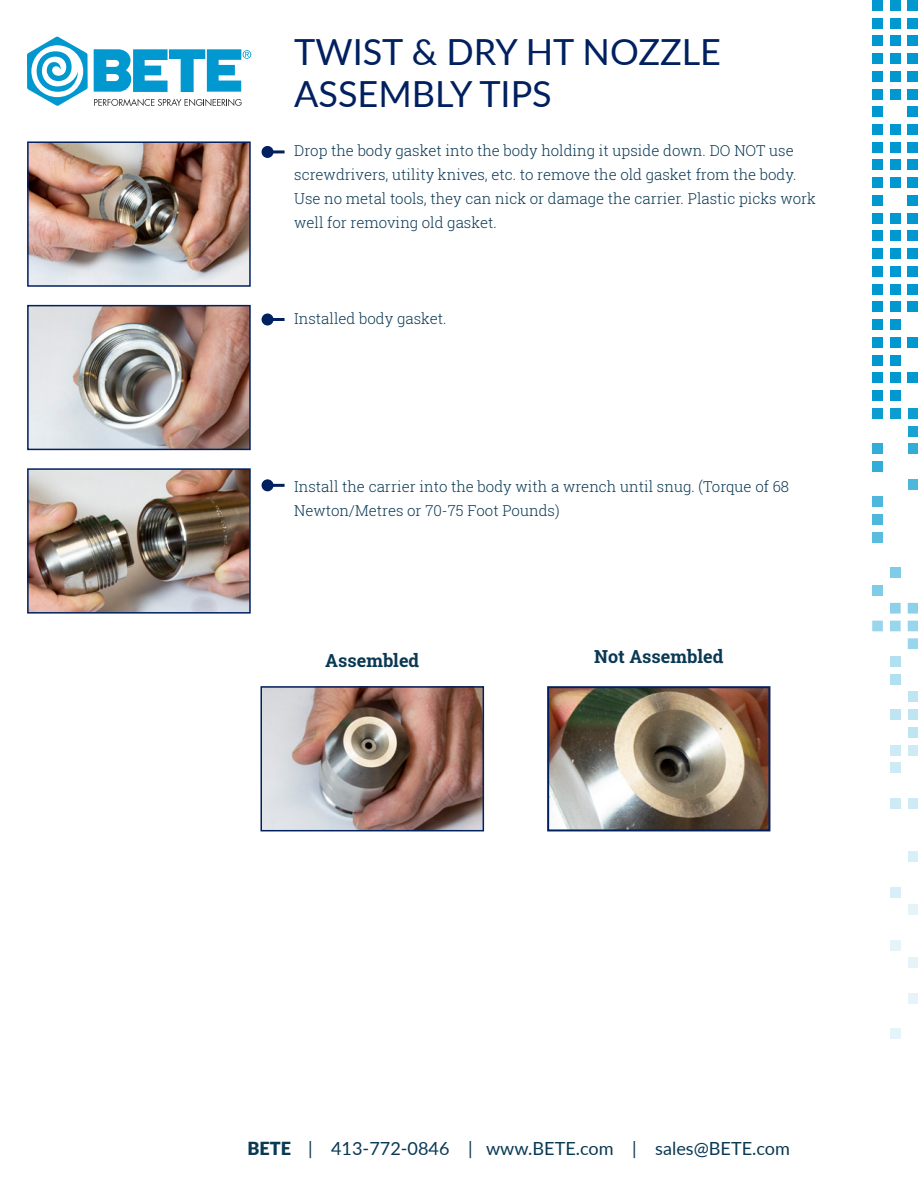
<style>
.page{position:relative;width:918px;height:1188px;background:#fff}
.page>*{position:absolute;margin:0;border:0;box-sizing:border-box;transform-origin:0 0}
.t1{font:36px/42px "Lato";color:#00205f}
.t2{font:18.15px "Lato";color:#0a3954}
.t3{font:700 18px "Roboto Slab";color:#0a3954}
.t4{font:300 15px/24px "Roboto Slab";color:#0a3954}
.s1{font-weight:900;font-size:18px}
</style>
<div class="page">
<div style="left:872px;top:0;width:11px;height:11px;background:#0098ce"></div>
<div style="left:890px;top:0;width:11px;height:11px;background:#0098ce"></div>
<div style="left:908px;top:0;width:10px;height:11px;background:#0098ce"></div>
<div style="left:872px;top:18px;width:11px;height:10px;background:#0098ce"></div>
<div style="left:890px;top:18px;width:11px;height:10px;background:#0098ce"></div>
<div style="left:908px;top:18px;width:10px;height:10px;background:#0098ce"></div>
<div style="left:872px;top:35px;width:11px;height:11px;background:#0098ce"></div>
<div style="left:890px;top:35px;width:11px;height:11px;background:#0098ce"></div>
<div style="left:908px;top:35px;width:10px;height:11px;background:#0098ce"></div>
<div style="left:872px;top:53px;width:11px;height:11px;background:#0098ce"></div>
<div style="left:890px;top:53px;width:11px;height:11px;background:#0098ce"></div>
<div style="left:908px;top:53px;width:10px;height:11px;background:#0098ce"></div>
<div style="left:872px;top:71px;width:11px;height:11px;background:#0098ce"></div>
<div style="left:890px;top:71px;width:11px;height:11px;background:#0098ce"></div>
<div style="left:908px;top:71px;width:10px;height:11px;background:#0098ce"></div>
<div style="left:872px;top:89px;width:11px;height:10px;background:#0098ce"></div>
<div style="left:890px;top:89px;width:11px;height:10px;background:#0098ce"></div>
<div style="left:908px;top:89px;width:10px;height:10px;background:#0098ce"></div>
<div style="left:872px;top:106px;width:11px;height:11px;background:#0098ce"></div>
<div style="left:908px;top:106px;width:10px;height:11px;background:#0098ce"></div>
<div style="left:872px;top:124px;width:11px;height:11px;background:#0098ce"></div>
<div style="left:890px;top:124px;width:11px;height:11px;background:#0098ce"></div>
<div style="left:908px;top:124px;width:10px;height:11px;background:#0098ce"></div>
<div style="left:872px;top:142px;width:11px;height:11px;background:#0098ce"></div>
<div style="left:890px;top:142px;width:11px;height:11px;background:#0098ce"></div>
<div style="left:908px;top:142px;width:10px;height:11px;background:#0098ce"></div>
<div style="left:872px;top:160px;width:11px;height:10px;background:#0098ce"></div>
<div style="left:890px;top:160px;width:11px;height:10px;background:#0098ce"></div>
<div style="left:908px;top:160px;width:10px;height:10px;background:#0098ce"></div>
<div style="left:872px;top:177px;width:11px;height:11px;background:#0098ce"></div>
<div style="left:890px;top:177px;width:11px;height:11px;background:#0098ce"></div>
<div style="left:908px;top:177px;width:10px;height:11px;background:#0098ce"></div>
<div style="left:872px;top:195px;width:11px;height:11px;background:#0098ce"></div>
<div style="left:908px;top:195px;width:10px;height:11px;background:#0098ce"></div>
<div style="left:872px;top:213px;width:11px;height:11px;background:#0098ce"></div>
<div style="left:890px;top:213px;width:11px;height:11px;background:#0098ce"></div>
<div style="left:908px;top:213px;width:10px;height:11px;background:#0098ce"></div>
<div style="left:872px;top:231px;width:11px;height:10px;background:#0098ce"></div>
<div style="left:890px;top:231px;width:11px;height:10px;background:#0098ce"></div>
<div style="left:908px;top:231px;width:10px;height:10px;background:#0098ce"></div>
<div style="left:872px;top:248px;width:11px;height:11px;background:#0098ce"></div>
<div style="left:890px;top:248px;width:11px;height:11px;background:#0098ce"></div>
<div style="left:908px;top:248px;width:10px;height:11px;background:#0098ce"></div>
<div style="left:872px;top:266px;width:11px;height:11px;background:#0098ce"></div>
<div style="left:890px;top:266px;width:11px;height:11px;background:#0098ce"></div>
<div style="left:908px;top:266px;width:10px;height:11px;background:#0098ce"></div>
<div style="left:872px;top:284px;width:11px;height:10px;background:#0098ce"></div>
<div style="left:890px;top:284px;width:11px;height:10px;background:#0098ce"></div>
<div style="left:908px;top:284px;width:10px;height:10px;background:#0098ce"></div>
<div style="left:872px;top:302px;width:11px;height:10px;background:#0098ce"></div>
<div style="left:890px;top:302px;width:11px;height:10px;background:#0098ce"></div>
<div style="left:908px;top:302px;width:10px;height:10px;background:#0098ce"></div>
<div style="left:872px;top:319px;width:11px;height:11px;background:#0098ce"></div>
<div style="left:890px;top:319px;width:11px;height:11px;background:#0098ce"></div>
<div style="left:872px;top:337px;width:11px;height:11px;background:#0098ce"></div>
<div style="left:890px;top:337px;width:11px;height:11px;background:#0098ce"></div>
<div style="left:908px;top:337px;width:10px;height:11px;background:#0098ce"></div>
<div style="left:872px;top:355px;width:11px;height:10px;background:#0098ce"></div>
<div style="left:890px;top:355px;width:11px;height:10px;background:#0098ce"></div>
<div style="left:872px;top:372px;width:11px;height:11px;background:#0098ce"></div>
<div style="left:890px;top:372px;width:11px;height:11px;background:#0098ce"></div>
<div style="left:908px;top:372px;width:10px;height:11px;background:#0098ce"></div>
<div style="left:872px;top:390px;width:11px;height:11px;background:#0098ce"></div>
<div style="left:890px;top:390px;width:11px;height:11px;background:#0098ce"></div>
<div style="left:872px;top:408px;width:11px;height:11px;background:#0d9dd0"></div>
<div style="left:890px;top:408px;width:11px;height:11px;background:#0d9dd0"></div>
<div style="left:908px;top:408px;width:10px;height:11px;background:#0d9dd0"></div>
<div style="left:908px;top:426px;width:10px;height:10px;background:#1aa2d2"></div>
<div style="left:872px;top:443px;width:11px;height:11px;background:#33acd7"></div>
<div style="left:908px;top:443px;width:10px;height:11px;background:#33acd7"></div>
<div style="left:872px;top:461px;width:11px;height:11px;background:#33acd7"></div>
<div style="left:908px;top:479px;width:10px;height:10px;background:#4db7dc"></div>
<div style="left:872px;top:497px;width:11px;height:10px;background:#4db7dc"></div>
<div style="left:872px;top:514px;width:11px;height:11px;background:#4db7dc"></div>
<div style="left:872px;top:532px;width:11px;height:11px;background:#5abcdf"></div>
<div style="left:890px;top:567px;width:11px;height:11px;background:#80cbe6"></div>
<div style="left:872px;top:585px;width:11px;height:11px;background:#80cbe6"></div>
<div style="left:890px;top:603px;width:11px;height:11px;background:#8dd0e9"></div>
<div style="left:908px;top:603px;width:10px;height:11px;background:#8dd0e9"></div>
<div style="left:872px;top:621px;width:11px;height:10px;background:#9ad6eb"></div>
<div style="left:890px;top:621px;width:11px;height:10px;background:#9ad6eb"></div>
<div style="left:908px;top:621px;width:10px;height:10px;background:#9ad6eb"></div>
<div style="left:908px;top:638px;width:10px;height:11px;background:#9ad6eb"></div>
<div style="left:890px;top:656px;width:11px;height:11px;background:#b3e0f0"></div>
<div style="left:890px;top:674px;width:11px;height:11px;background:#b3e0f0"></div>
<div style="left:908px;top:692px;width:10px;height:10px;background:#c0e5f2"></div>
<div style="left:890px;top:709px;width:11px;height:11px;background:#c0e5f2"></div>
<div style="left:908px;top:709px;width:10px;height:11px;background:#c0e5f2"></div>
<div style="left:908px;top:727px;width:10px;height:11px;background:#c0e5f2"></div>
<div style="left:890px;top:745px;width:11px;height:11px;background:#cdeaf5"></div>
<div style="left:908px;top:745px;width:10px;height:11px;background:#cdeaf5"></div>
<div style="left:890px;top:763px;width:11px;height:10px;background:#cdeaf5"></div>
<div style="left:890px;top:798px;width:11px;height:11px;background:#cdeaf5"></div>
<div style="left:908px;top:798px;width:10px;height:11px;background:#cdeaf5"></div>
<div style="left:908px;top:851px;width:10px;height:11px;background:#d9eff7"></div>
<div style="left:890px;top:887px;width:11px;height:10px;background:#d9eff7"></div>
<div style="left:908px;top:904px;width:10px;height:11px;background:#e6f4fa"></div>
<div style="left:890px;top:940px;width:11px;height:11px;background:#e6f4fa"></div>
<div style="left:908px;top:958px;width:10px;height:10px;background:#e6f4fa"></div>
<div style="left:908px;top:993px;width:10px;height:11px;background:#e6f4fa"></div>
<div style="left:890px;top:1029px;width:11px;height:10px;background:#e6f4fa"></div>
<hr style="left:268px;top:318px;width:17px;height:3px;background:#00205f">
<div style="left:262px;top:314px;width:12px;height:12px;background:#00205f;border-radius:50%"></div>
<hr style="left:268px;top:150px;width:17px;height:3px;background:#00205f">
<div style="left:262px;top:146px;width:12px;height:12px;background:#00205f;border-radius:50%"></div>
<hr style="left:268px;top:484px;width:17px;height:3px;background:#00205f">
<div style="left:262px;top:479px;width:12px;height:12px;background:#00205f;border-radius:50%"></div>
<svg style="left:94px;top:49px;width:157px;height:43px"></svg>
<svg style="left:94px;top:99px;width:148px;height:7px"></svg>
<svg style="left:27px;top:37px;width:61px;height:69px"></svg>
<img style="left:264px;top:689px;width:217px;height:139px">
<div style="left:261px;top:686px;width:223px;height:145px;border:2px solid #00205f"></div>
<img style="left:30px;top:308px;width:218px;height:139px">
<div style="left:27px;top:305px;width:224px;height:145px;border:2px solid #00205f"></div>
<img style="left:30px;top:144px;width:218px;height:140px">
<div style="left:27px;top:141px;width:224px;height:146px;border:2px solid #00205f"></div>
<img style="left:30px;top:471px;width:218px;height:140px">
<div style="left:27px;top:468px;width:224px;height:146px;border:2px solid #00205f"></div>
<img style="left:550px;top:689px;width:217px;height:139px">
<div style="left:547px;top:686px;width:223px;height:145px;border:2px solid #00205f"></div>
<p class="t1" style="left:294px;top:29px;width:428px">TWIST &amp; DRY HT NOZZLE<br>ASSEMBLY TIPS</p>
<p class="t4" style="left:294px;top:138px;width:523px">Drop the body gasket into the body holding it upside down. DO NOT use screwdrivers, utility knives, etc. to remove the old gasket from the body.<br>Use no metal tools, they can nick or damage the carrier. Plastic picks work well for removing old gasket.</p>
<p class="t4" style="left:294px;top:306px;width:154px">Installed body gasket.</p>
<p class="t4" style="left:294px;top:474px;width:497px">Install the carrier into the body with a wrench until snug. (Torque of 68<br>Newton/Metres or 70-75 Foot Pounds)</p>
<p class="t3" style="left:325px;top:648px;width:95px">Assembled</p>
<p class="t3" style="left:594px;top:645px;width:131px">Not Assembled</p>
<p class="t2" style="left:248px;top:1135px;width:544px"><span class="s1">BETE</span> | 413-772-0846 | www.BETE.com | sales@BETE.com</p>
</div>
